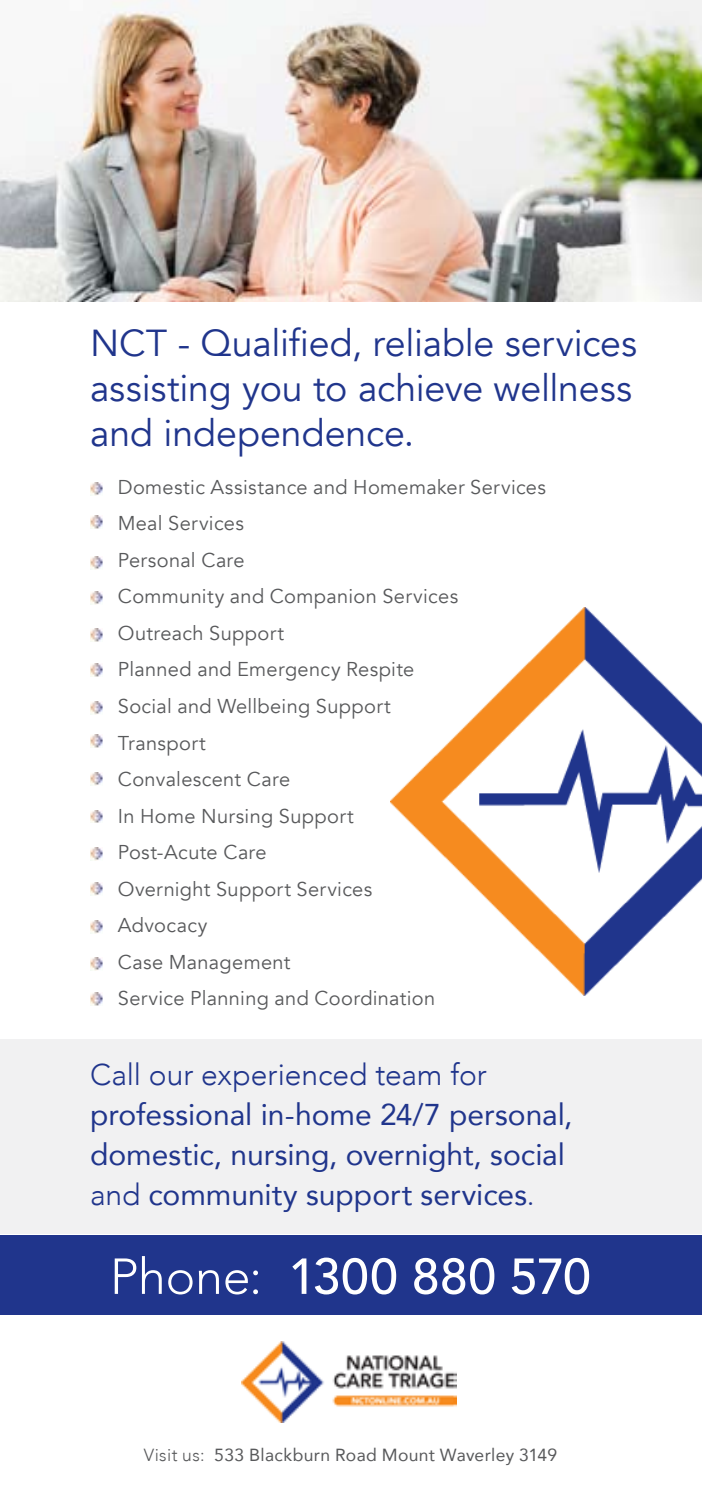
<style>
.page{position:relative;width:702px;height:1489px;background:#fff}
.page>*{position:absolute;margin:0;border:0;box-sizing:border-box;transform-origin:0 0}
.t1{font:500 50px "Avenir";letter-spacing:.005em;color:#fff}
.t2{font:37.5px/45px "Avenir";letter-spacing:-.005em;color:#20358c}
.t3{font:30px/40px "Avenir";color:#20358c}
.t4{font:300 30px "Avenir";color:#20358c}
.t5{font:20px/36.5px "Avenir";letter-spacing:.015em;color:#58595b}
.t6{font:17.5px "Avenir";letter-spacing:.02em;color:#58595b}
.s1{font-weight:300}
</style>
<div class="page">
<img style="left:390px;top:608px;width:312px;height:387px">
<img style="left:0;top:0;width:702px;height:301px">
<div style="left:0;top:1038px;width:702px;height:195px;background:#f1f1f2"></div>
<div style="left:0;top:1235px;width:702px;height:79px;background:#20358c"></div>
<svg style="left:90px;top:482px;width:13px;height:13px"></svg>
<svg style="left:90px;top:516px;width:13px;height:12px"></svg>
<svg style="left:90px;top:556px;width:13px;height:13px"></svg>
<svg style="left:90px;top:591px;width:13px;height:13px"></svg>
<svg style="left:90px;top:628px;width:13px;height:13px"></svg>
<img style="left:242px;top:1341px;width:214px;height:81px">
<svg style="left:90px;top:663px;width:13px;height:13px"></svg>
<svg style="left:90px;top:701px;width:13px;height:13px"></svg>
<svg style="left:90px;top:735px;width:13px;height:13px"></svg>
<svg style="left:90px;top:772px;width:13px;height:13px"></svg>
<svg style="left:90px;top:810px;width:13px;height:12px"></svg>
<svg style="left:90px;top:847px;width:13px;height:13px"></svg>
<svg style="left:90px;top:882px;width:13px;height:13px"></svg>
<svg style="left:90px;top:920px;width:13px;height:12px"></svg>
<svg style="left:90px;top:957px;width:13px;height:13px"></svg>
<svg style="left:90px;top:992px;width:13px;height:13px"></svg>
<h2 class="t2" style="left:90px;top:321px;width:548px">NCT - Qualified, reliable services assisting you to achieve wellness and independence.</h2>
<p class="t5" style="left:118px;top:469px;width:429px">Domestic Assistance and Homemaker Services<br>Meal Services<br>Personal Care<br>Community and Companion Services<br>Outreach Support<br>Planned and Emergency Respite<br>Social and Wellbeing Support<br>Transport<br>Convalescent Care<br>In Home Nursing Support<br>Post-Acute Care<br>Overnight Support Services<br>Advocacy<br>Case Management<br>Service Planning and Coordination</p>
<h3 class="t4" style="left:90px;top:1056px;width:398px">Call our experienced team for</h3>
<h3 class="t3" style="left:90px;top:1093px;width:484px">professional in-home 24/7 personal, domestic, nursing, overnight, social <span class="s1">and</span> community support services<span class="s1">.</span></h3>
<h1 class="t1" style="left:110px;top:1233px;width:482px"><span class="s1">Phone:</span> 1300 880 570</h1>
<p class="t6" style="left:144px;top:1441px;width:415px"><span class="s1">Visit us:</span> 533 Blackburn Road Mount Waverley 3149</p>
</div>
